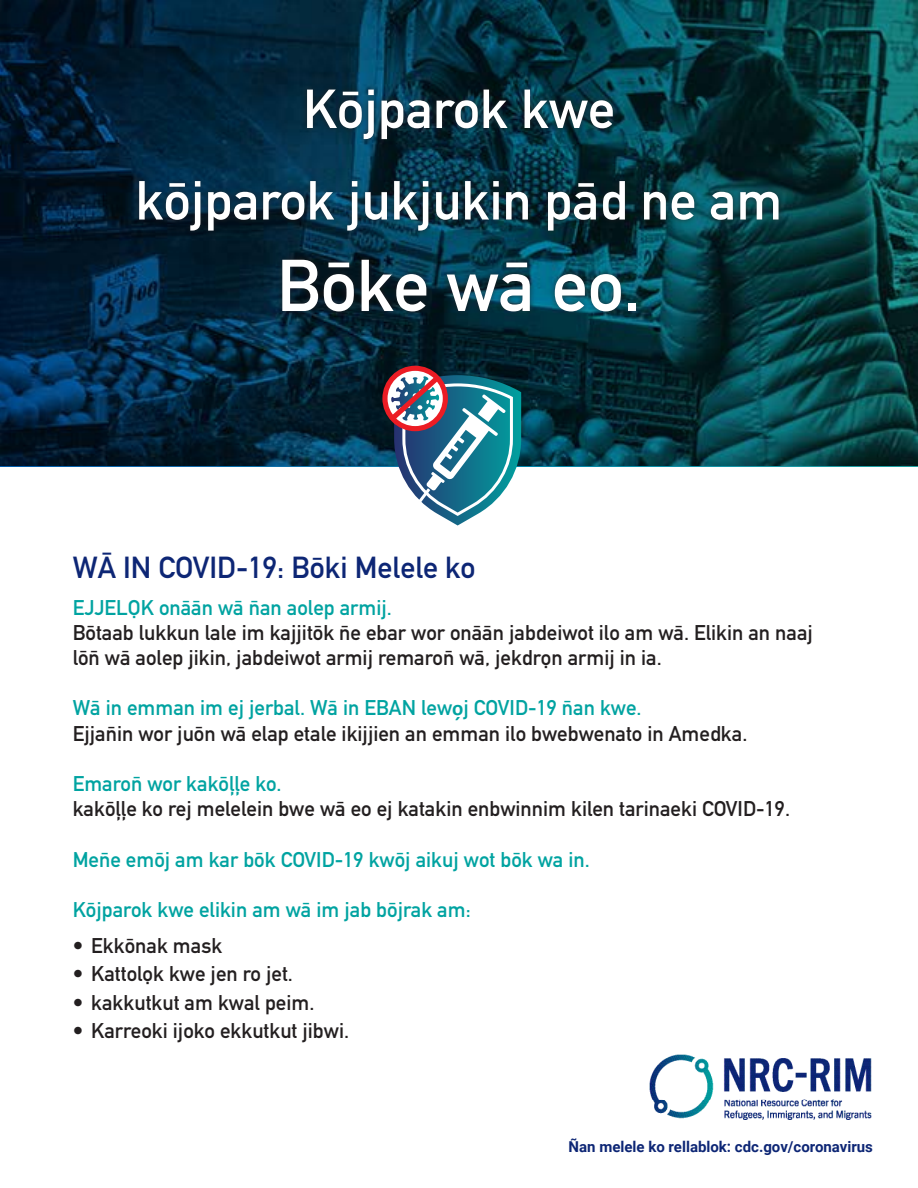
<style>
.page{position:relative;width:918px;height:1188px;background:#fff}
.page>*{position:absolute;margin:0;border:0;box-sizing:border-box;transform-origin:0 0}
.t1{font:700 72px "DIN Alternate";color:#fff}
.t2{font:700 54px "DIN Alternate";color:#fff}
.t3{font:700 30px "DIN Alternate";color:#0d2675}
.t4{font:700 21px/25.2px "DIN Alternate";color:#231f20}
.t5{font:700 21px "DIN Alternate";color:#00a3a1}
.t6{font:700 15px "Roboto";color:#0d2675}
.s1{font-family:"Calibri"}
</style>
<div class="page">
<img style="left:0;top:1px;width:918px;height:465px">
<div style="left:133px;top:84px;width:651px;height:233px;background:#231f20;opacity:.75"></div>
<img style="left:649px;top:1054px;width:223px;height:65px">
<svg style="left:382px;top:366px;width:139px;height:160px"></svg>
<p class="t2" style="left:303px;top:68px;width:314px">Kōjparok kwe</p>
<p class="t2" style="left:136px;top:159px;width:648px">kōjparok jukjukin pād ne am</p>
<p class="t1" style="left:277px;top:231px;width:366px">Bōke wā eo.</p>
<p class="t3" style="left:73px;top:545px;width:404px">WĀ IN COVID-19: Bōki Melele ko</p>
<p class="t5" style="left:73px;top:591px;width:321px">EJJELỌK onāān wā n̄an aolep armij.</p>
<p class="t4" style="left:73px;top:618px;width:742px">Bōtaab lukkun lale im kajjitōk n̄e ebar wor onāān jabdeiwot ilo am wā. Elikin an naaj lōn̄ wā aolep jikin, jabdeiwot armij remaron̄ wā, jekdrọn armij in ia.</p>
<p class="t5" style="left:73px;top:692px;width:570px">Wā in emman im ej jerbal. Wā in EBAN lew<span class="s1">o̗</span>j COVID-19 n̄an kwe.</p>
<p class="t4" style="left:73px;top:719px;width:676px">Ejjan̄in wor juōn wā elap etale ikijjien an emman ilo bwebwenato in Amedka.</p>
<p class="t5" style="left:73px;top:768px;width:210px">Emaron̄ wor kakōļļe ko.</p>
<p class="t4" style="left:73px;top:795px;width:719px">kakōļļe ko rej melelein bwe wā eo ej katakin enbwinnim kilen tarinaeki COVID-19.</p>
<p class="t5" style="left:73px;top:843px;width:519px">Men̄e emōj am kar bōk COVID-19 kwōj aikuj wot bōk wa in.</p>
<p class="t5" style="left:73px;top:894px;width:399px">Kōjparok kwe elikin am wā im jab bōjrak am:</p>
<p class="t4" style="left:73px;top:932px;width:151px">• Ekkōnak mask</p>
<p class="t4" style="left:73px;top:960px;width:222px">• Kattolọk kwe jen ro jet.</p>
<p class="t4" style="left:73px;top:989px;width:243px">• kakkutkut am kwal peim.</p>
<p class="t4" style="left:73px;top:1017px;width:278px">• Karreoki ijoko ekkutkut jibwi.</p>
<p class="t6" style="left:569px;top:1136px;width:306px">Ñan melele ko rellablok: cdc.gov/coronavirus</p>
</div>
